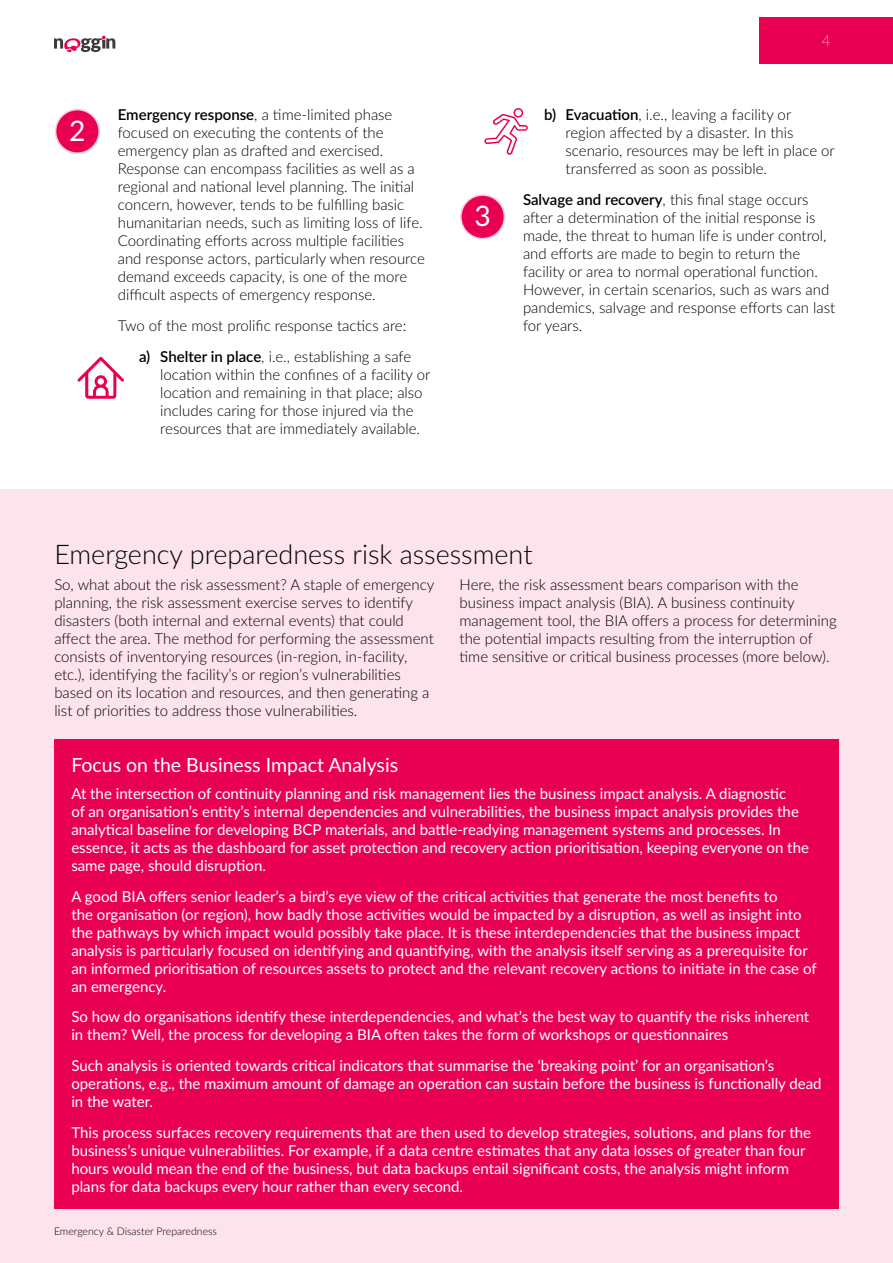
<style>
.page{position:relative;width:893px;height:1263px;background:#fff}
.page>*{position:absolute;margin:0;border:0;box-sizing:border-box;transform-origin:0 0}
.t1{font:28.2px "Lato";color:#fff}
.t2{font:300 27px "Lato";color:#000}
.t3{font:19.5px "Lato";color:#fff}
.t4{font:300 15px/18px "Lato";color:#000}
.t5{font:15px/18px "Lato";color:#fff}
.t6{font:100 15px "Lato";color:#fff}
.t7{font:300 10.5px "Lato";color:#000}
.s1{font-weight:600}
</style>
<div class="page">
<svg style="left:54px;top:36px;width:61px;height:16px"></svg>
<div style="left:760px;top:17px;width:133px;height:47px;background:#ea0052"></div>
<div style="left:0;top:489px;width:893px;height:774px;background:#fde3ec"></div>
<div style="left:461px;top:195px;width:43px;height:44px;background:#ea0052;border-radius:50%"></div>
<div style="left:460px;top:194px;width:45px;height:45px;border:2px solid #fbccdc;border-radius:50%"></div>
<svg style="left:484px;top:108px;width:44px;height:47px"></svg>
<div style="left:54px;top:740px;width:785px;height:469px;background:#ea0052"></div>
<div style="left:56px;top:110px;width:43px;height:43px;background:#ea0052;border-radius:50%"></div>
<div style="left:55px;top:109px;width:45px;height:45px;border:2px solid #fbccdc;border-radius:50%"></div>
<svg style="left:77px;top:357px;width:47px;height:42px"></svg>
<h1 class="t1" style="left:69px;top:110px;width:18px">2</h1>
<p class="t4" style="left:118px;top:105px;width:309px"><span class="s1">Emergency response</span>, a time-limited phase focused on executing the contents of the emergency plan as drafted and exercised.<br>Response can encompass facilities as well as a regional and national level planning. The initial concern, however, tends to be fulfilling basic humanitarian needs, such as limiting loss of life.<br>Coordinating efforts across multiple facilities and response actors, particularly when resource demand exceeds capacity, is one of the more difficult aspects of emergency response.</p>
<p class="t4" style="left:139px;top:310px;width:274px;line-height:30.8px;text-indent:-21px">Two of the most prolific response tactics are: <span class="s1">a) Shelter in place</span>, i.e., establishing a safe</p>
<p class="t4" style="left:160px;top:365px;width:272px">location within the confines of a facility or location and remaining in that place; also includes caring for those injured via the resources that are immediately available.</p>
<h1 class="t1" style="left:474px;top:196px;width:18px">3</h1>
<p class="t6" style="left:822px;top:30px;width:10px">4</p>
<p class="t4" style="left:565px;top:105px;width:271px;text-indent:-21px"><span class="s1">b) Evacuation</span>, i.e., leaving a facility or region affected by a disaster. In this scenario, resources may be left in place or transferred as soon as possible.</p>
<p class="t4" style="left:523px;top:190px;width:314px"><span class="s1">Salvage and recovery</span>, this final stage occurs after a determination of the initial response is made, the threat to human life is under control, and efforts are made to begin to return the facility or area to normal operational function.<br>However, in certain scenarios, such as wars and pandemics, salvage and response efforts can last for years.</p>
<h2 class="t2" style="left:54px;top:535px;width:480px">Emergency preparedness risk assessment</h2>
<p class="t4" style="left:54px;top:575px;width:381px">So, what about the risk assessment? A staple of emergency planning, the risk assessment exercise serves to identify disasters (both internal and external events) that could affect the area. The method for performing the assessment consists of inventorying resources (in-region, in-facility, etc.), identifying the facility’s or region’s vulnerabilities based on its location and resources, and then generating a list of priorities to address those vulnerabilities.</p>
<p class="t4" style="left:460px;top:575px;width:379px">Here, the risk assessment bears comparison with the business impact analysis (BIA). A business continuity management tool, the BIA offers a process for determining the potential impacts resulting from the interruption of time sensitive or critical business processes (more below).</p>
<h3 class="t3" style="left:71px;top:751px;width:328px">Focus on the Business Impact Analysis</h3>
<p class="t5" style="left:71px;top:784px;width:739px">At the intersection of continuity planning and risk management lies the business impact analysis. A diagnostic<br>of an organisation’s entity’s internal dependencies and vulnerabilities, the business impact analysis provides the analytical baseline for developing BCP materials, and battle-readying management systems and processes. In essence, it acts as the dashboard for asset protection and recovery action prioritisation, keeping everyone on the same page, should disruption.</p>
<p class="t5" style="left:71px;top:886px;width:747px">A good BIA offers senior leader’s a bird’s eye view of the critical activities that generate the most benefits to<br>the organisation (or region), how badly those activities would be impacted by a disruption, as well as insight into the pathways by which impact would possibly take place. It is these interdependencies that the business impact analysis is particularly focused on identifying and quantifying, with the analysis itself serving as a prerequisite for an informed prioritisation of resources assets to protect and the relevant recovery actions to initiate in the case of an emergency.</p>
<p class="t5" style="left:71px;top:1007px;width:739px">So how do organisations identify these interdependencies, and what’s the best way to quantify the risks inherent in them? Well, the process for developing a BIA often takes the form of workshops or questionnaires</p>
<p class="t5" style="left:71px;top:1056px;width:752px">Such analysis is oriented towards critical indicators that summarise the ‘breaking point’ for an organisation’s operations, e.g., the maximum amount of damage an operation can sustain before the business is functionally dead in the water.</p>
<p class="t5" style="left:71px;top:1123px;width:741px">This process surfaces recovery requirements that are then used to develop strategies, solutions, and plans for the business’s unique vulnerabilities. For example, if a data centre estimates that any data losses of greater than four hours would mean the end of the business, but data backups entail significant costs, the analysis might inform plans for data backups every hour rather than every second.</p>
<p class="t7" style="left:54px;top:1224px;width:165px">Emergency &amp; Disaster Preparedness</p>
</div>
